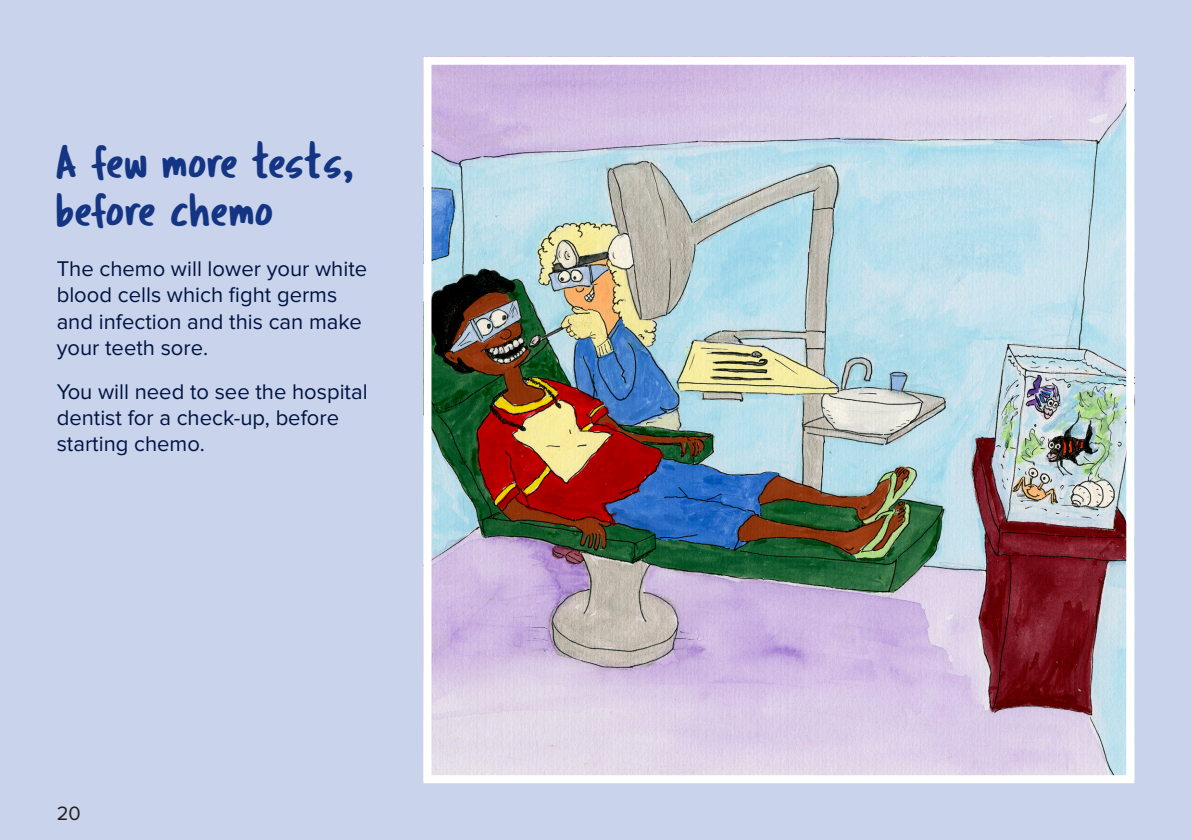
<style>
.page{position:relative;width:1191px;height:840px;background:#fff}
.page>*{position:absolute;margin:0;border:0;box-sizing:border-box;transform-origin:0 0}
.Internal_Page_Headin{font:48px/48px "Tragic Marker";color:#133583}
.Body_copy__Regular{font:22px/26.4px "Proxima Nova";color:#001443}
.t1{font:20px "Proxima Nova";color:#231f20}
</style>
<div class="page">
<div style="left:0;top:0;width:1191px;height:839px;background:#c9d3eb"></div>
<img style="left:432px;top:66px;width:693px;height:707px">
<div style="left:423px;top:57px;width:711px;height:725px;border:8px solid #fff"></div>
<p class="Internal_Page_Headin" style="left:57px;top:137px;width:299px">A few more tests, before chemo</p>
<p class="Body_copy__Regular" style="left:57px;top:255px;width:312px">The chemo will lower your white blood cells which fight germs and infection and this can make your teeth sore.</p>
<p class="Body_copy__Regular" style="left:57px;top:378px;width:312px">You will need to see the hospital dentist for a check-up, before starting chemo.</p>
<p class="t1" style="left:57px;top:800px;width:25px">20</p>
</div>
